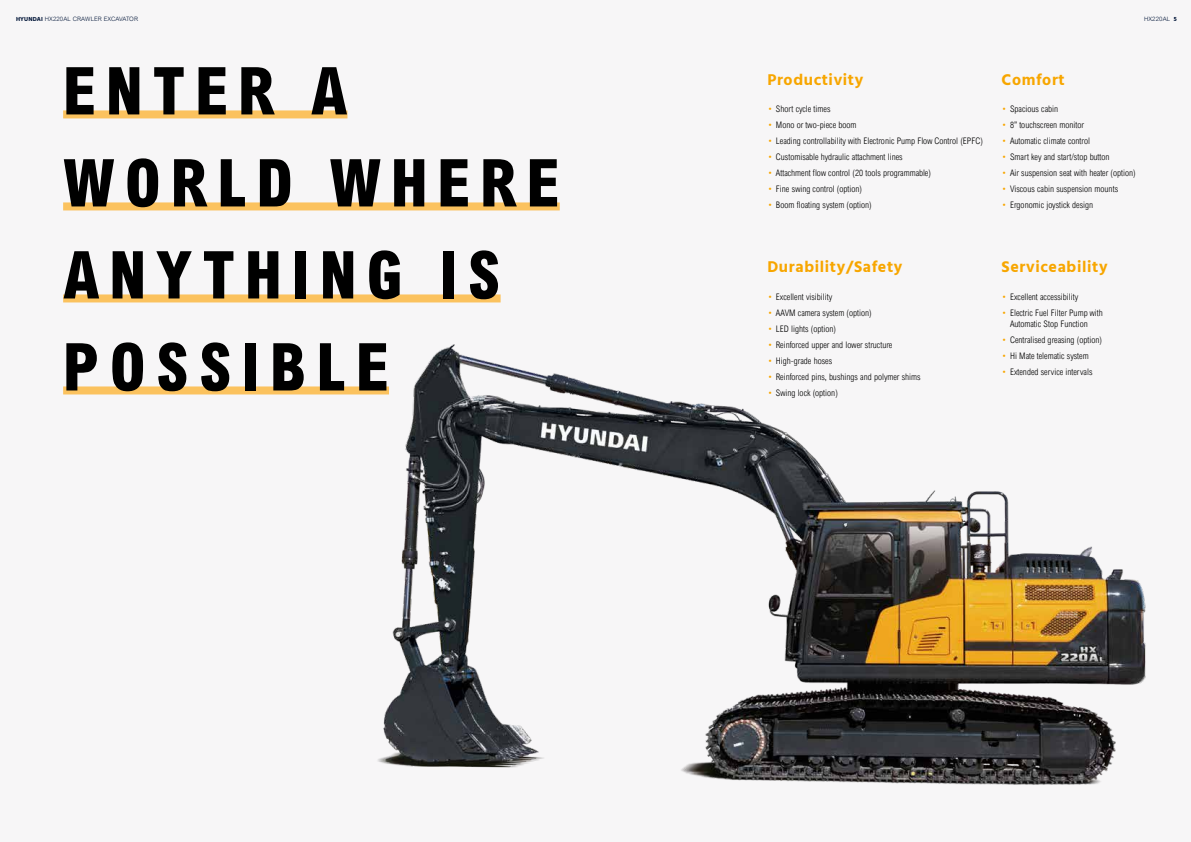
<style>
.page{position:relative;width:1191px;height:842px;background:#f7f6f7}
.page>*{position:absolute;margin:0;border:0;box-sizing:border-box;transform-origin:0 0}
.t1{font:800 condensed 66px/92px "Arial";letter-spacing:.15em;color:#000}
.t2{font:700 16px "Hind";letter-spacing:.04em;color:#f7a600}
.t3{font:300 condensed 9px/11px "Arial";color:#000}
.t4{font:300 6px "Arial";letter-spacing:.02em;color:#001437}
.s1{font-family:"Hind";font-weight:700}
.s2{color:#f7a600}
</style>
<div class="page">
<img style="left:359px;top:294px;width:787px;height:491px">
<div style="left:63px;top:110px;width:284px;height:8px;background:#fbc25e"></div>
<div style="left:63px;top:202px;width:497px;height:8px;background:#fbc25e"></div>
<div style="left:63px;top:294px;width:437px;height:8px;background:#fbc25e"></div>
<div style="left:63px;top:386px;width:326px;height:8px;background:#fbc25e"></div>
<p class="t4" style="left:16px;top:15px;width:123px"><span class="s1">HYUNDAI</span> HX220AL CRAWLER EXCAVATOR</p>
<p class="t4" style="left:1144px;top:15px;width:34px">HX220AL <span class="s1">5</span></p>
<h1 class="t1" style="left:63px;top:46px;width:498px">ENTER A<br>WORLD WHERE<br>ANYTHING IS<br>POSSIBLE</h1>
<h2 class="t2" style="left:767px;top:70px;width:97px">Productivity</h2>
<p class="t3" style="left:767px;top:104px;width:65px"><span class="s2">•</span> Short cycle times</p>
<p class="t3" style="left:767px;top:120px;width:91px"><span class="s2">•</span> Mono or two-piece boom</p>
<p class="t3" style="left:767px;top:136px;width:217px"><span class="s2">•</span> Leading controllability with Electronic Pump Flow Control (EPFC)</p>
<p class="t3" style="left:767px;top:152px;width:137px"><span class="s2">•</span> Customisable hydraulic attachment lines</p>
<p class="t3" style="left:767px;top:168px;width:165px"><span class="s2">•</span> Attachment flow control (20 tools programmable)</p>
<p class="t3" style="left:767px;top:184px;width:96px"><span class="s2">•</span> Fine swing control (option)</p>
<p class="t3" style="left:767px;top:200px;width:106px"><span class="s2">•</span> Boom floating system (option)</p>
<h2 class="t2" style="left:1001px;top:70px;width:65px">Comfort</h2>
<p class="t3" style="left:1001px;top:104px;width:58px"><span class="s2">•</span> Spacious cabin</p>
<p class="t3" style="left:1001px;top:120px;width:84px"><span class="s2">•</span> 8” touchscreen monitor</p>
<p class="t3" style="left:1001px;top:136px;width:90px"><span class="s2">•</span> Automatic climate control</p>
<p class="t3" style="left:1001px;top:152px;width:110px"><span class="s2">•</span> Smart key and start/stop button</p>
<p class="t3" style="left:1001px;top:168px;width:136px"><span class="s2">•</span> Air suspension seat with heater (option)</p>
<p class="t3" style="left:1001px;top:184px;width:118px"><span class="s2">•</span> Viscous cabin suspension mounts</p>
<p class="t3" style="left:1001px;top:200px;width:93px"><span class="s2">•</span> Ergonomic joystick design</p>
<h2 class="t2" style="left:767px;top:257px;width:136px">Durability/Safety</h2>
<p class="t3" style="left:767px;top:291px;width:66px"><span class="s2">•</span> Excellent visibility</p>
<p class="t3" style="left:767px;top:307px;width:106px"><span class="s2">•</span> AAVM camera system (option)</p>
<p class="t3" style="left:767px;top:323px;width:70px"><span class="s2">•</span> LED lights (option)</p>
<p class="t3" style="left:767px;top:339px;width:126px"><span class="s2">•</span> Reinforced upper and lower structure</p>
<p class="t3" style="left:767px;top:355px;width:66px"><span class="s2">•</span> High-grade hoses</p>
<p class="t3" style="left:767px;top:371px;width:155px"><span class="s2">•</span> Reinforced pins, bushings and polymer shims</p>
<p class="t3" style="left:767px;top:387px;width:72px"><span class="s2">•</span> Swing lock (option)</p>
<h2 class="t2" style="left:1001px;top:257px;width:107px">Serviceability</h2>
<p class="t3" style="left:1001px;top:291px;width:78px"><span class="s2">•</span> Excellent accessibility</p>
<p class="t3" style="left:1010px;top:307px;width:94px;text-indent:-9px"><span class="s2">•</span> Electric Fuel Filter Pump with<br>Automatic Stop Function</p>
<p class="t3" style="left:1001px;top:334px;width:102px"><span class="s2">•</span> Centralised greasing (option)</p>
<p class="t3" style="left:1001px;top:350px;width:89px"><span class="s2">•</span> Hi Mate telematic system</p>
<p class="t3" style="left:1001px;top:366px;width:92px"><span class="s2">•</span> Extended service intervals</p>
</div>
